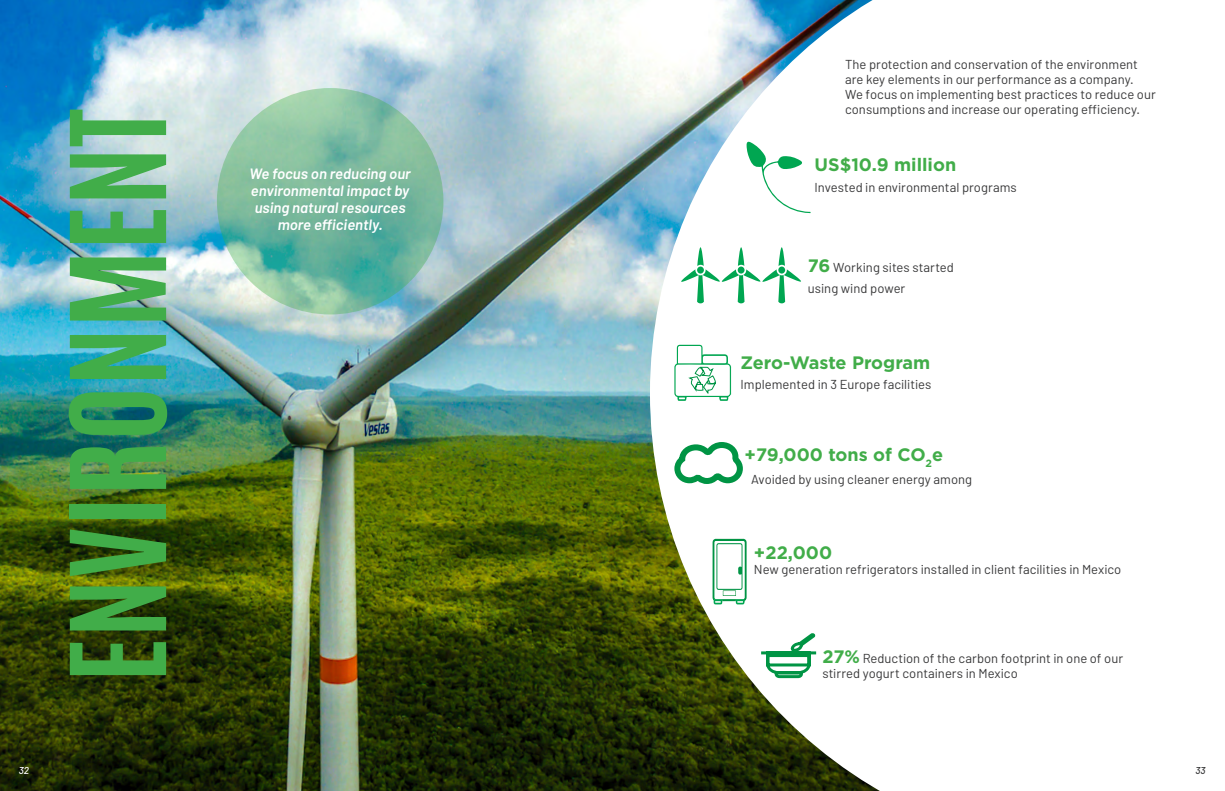
<style>
.page{position:relative;width:1225px;height:791px;background:#fff}
.page>*{position:absolute;margin:0;border:0;box-sizing:border-box;transform-origin:0 0}
.t1{font:700 112px "Antonio";color:#41ad49}
.t2{font:700 18px "Gotham";color:#41ad49}
.t3{font:italic 600 15px/17px "Barlow";color:#fff;text-align:center}
.t4{font:13px/15px "Barlow";color:#383839}
.t5{font:italic 500 10px "Barlow";color:#fff}
.t6{font:italic 500 10px "Barlow";color:#383839}
.s1{font-family:"Gotham";font-weight:700;font-size:18px;color:#41ad49}
</style>
<div class="page">
<img style="left:0;top:0;width:650px;height:791px">
<svg style="left:217px;top:88px;width:226px;height:226px;background:#78ba9f"></svg>
<svg style="left:650px;top:0;width:230px;height:791px"></svg>
<svg style="left:671px;top:439px;width:75px;height:49px"></svg>
<svg style="left:758px;top:630px;width:61px;height:50px"></svg>
<svg style="left:712px;top:539px;width:34px;height:65px"></svg>
<svg style="left:674px;top:345px;width:58px;height:67px"></svg>
<svg style="left:746px;top:141px;width:64px;height:72px"></svg>
<svg style="left:680px;top:247px;width:121px;height:56px"></svg>
<p class="t5" style="left:19px;top:764px;width:12px">32</p>
<h1 class="t1" style="left:33px;top:682px;width:575px;rotate:-90deg">ENVIRONMENT</h1>
<p class="t3" style="left:250px;top:165px;width:163px">We focus on reducing our environmental impact by using natural resources more efficiently.</p>
<p class="t4" style="left:845px;top:57px;width:312px">The protection and conservation of the environment are key elements in our performance as a company.<br>We focus on implementing best practices to reduce our consumptions and increase our operating efficiency.</p>
<h2 class="t2" style="left:814px;top:155px;width:143px">US$10.9 million</h2>
<p class="t4" style="left:814px;top:179px;width:204px">Invested in environmental programs</p>
<p class="t4" style="left:808px;top:257px;width:148px;line-height:20.4px"><span class="s1">76</span> Working sites started using wind power</p>
<h2 class="t2" style="left:740px;top:352px;width:191px">Zero-Waste Program</h2>
<p class="t4" style="left:740px;top:377px;width:192px">Implemented in 3 Europe facilities</p>
<h2 class="t2" style="left:744px;top:444px;width:200px">+79,000 tons of CO<sub>2</sub>e</h2>
<p class="t4" style="left:751px;top:472px;width:223px">Avoided by using cleaner energy among</p>
<h2 class="t2" style="left:754px;top:542px;width:80px">+22,000</h2>
<p class="t4" style="left:754px;top:562px;width:369px">New generation refrigerators installed in client facilities in Mexico</p>
<p class="t4" style="left:822px;top:651px;width:302px"><span class="s1">27%</span> Reduction of the carbon footprint in one of our stirred yogurt containers in Mexico</p>
<p class="t6" style="left:1195px;top:764px;width:12px">33</p>
</div>
